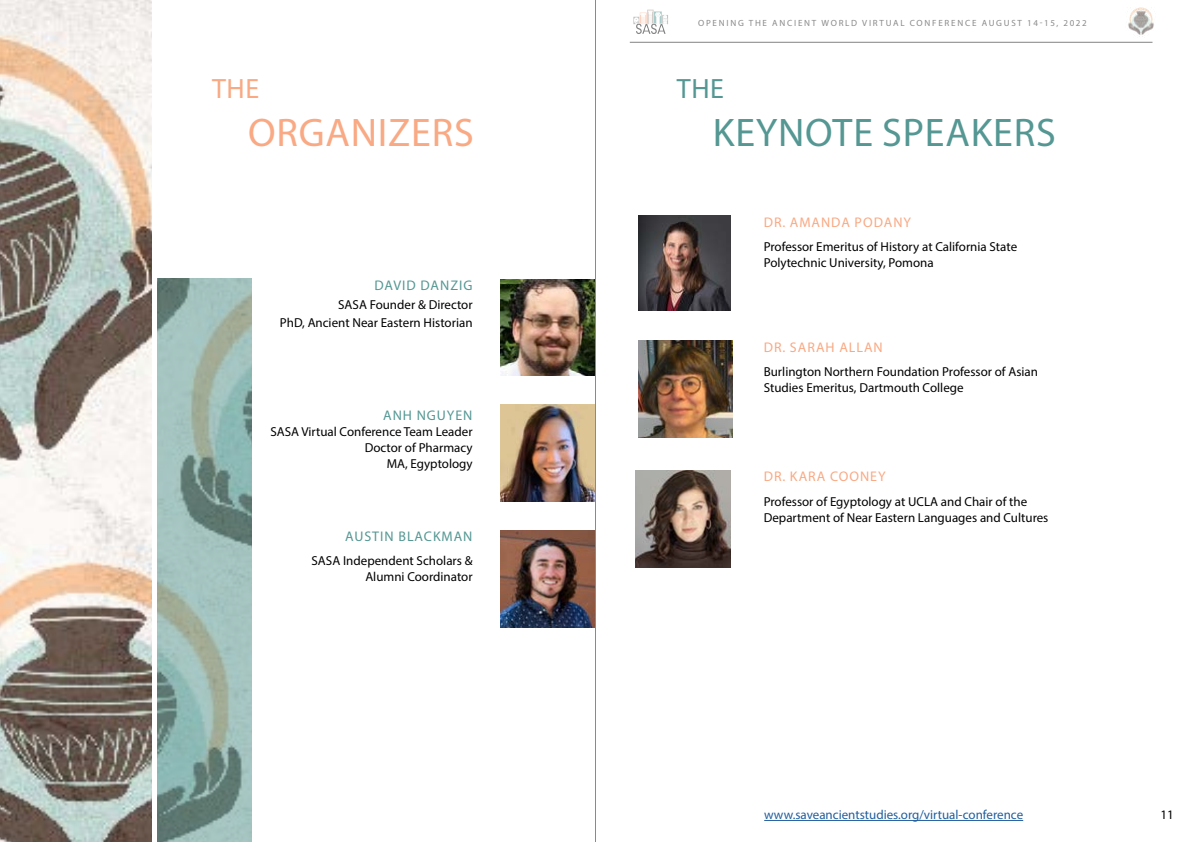
<style>
.page{position:relative;width:1191px;height:842px;background:#fff}
.page>*{position:absolute;margin:0;border:0;box-sizing:border-box;transform-origin:0 0}
.t1{font:40px "Myriad Pro";letter-spacing:.02em;color:#549793}
.t2{font:40px "Myriad Pro";letter-spacing:.02em;color:#f9a983}
.t3{font:28px "Myriad Pro";color:#549793}
.t4{font:28px "Myriad Pro";color:#f9a983}
.t5{font:14px "Myriad Pro";letter-spacing:.07em;color:#f9a983}
.t6{font:14px "Myriad Pro";letter-spacing:.07em;color:#549793}
.t7{font:13px/16px "Myriad Pro";color:#000}
.t8{font:13px "Myriad Pro";color:#215e9e}
.t9{font:9px "Myriad Pro";letter-spacing:.195em;color:#8a8a8a}
</style>
<div class="page">
<svg style="left:633px;top:10px;width:35px;height:24px"></svg>
<hr style="left:630px;top:42px;width:522px;height:1px;background:#000">
<img style="left:1128px;top:7px;width:26px;height:30px">
<hr style="left:764px;top:820px;width:259px;height:1px;background:#215e9e">
<img style="left:638px;top:215px;width:92px;height:95px">
<img style="left:636px;top:471px;width:94px;height:96px">
<img style="left:638px;top:341px;width:94px;height:96px">
<img style="left:0;top:0;width:151px;height:842px">
<img style="left:157px;top:279px;width:95px;height:563px">
<img style="left:501px;top:279px;width:94px;height:97px">
<img style="left:501px;top:405px;width:94px;height:96px">
<img style="left:501px;top:531px;width:94px;height:96px">
<hr style="left:595px;top:0;width:1px;height:842px;background:#8a8a8a">
<h2 class="t4" style="left:212px;top:71px;width:49px">THE</h2>
<h1 class="t2" style="left:248px;top:108px;width:227px">ORGANIZERS</h1>
<p class="t6" style="left:374px;top:276px;width:99px">DAVID DANZIG</p>
<p class="t7" style="left:280px;top:295px;width:194px;line-height:18.8px;text-align:right">SASA Founder &amp; Director<br>PhD, Ancient Near Eastern Historian</p>
<p class="t6" style="left:383px;top:406px;width:91px">ANH NGUYEN</p>
<p class="t7" style="left:270px;top:423px;width:204px;text-align:right">SASA Virtual Conference Team Leader<br>Doctor of Pharmacy<br>MA, Egyptology</p>
<p class="t6" style="left:345px;top:527px;width:129px">AUSTIN BLACKMAN</p>
<p class="t7" style="left:311px;top:553px;width:162px;text-align:right">SASA Independent Scholars &amp;<br>Alumni Coordinator</p>
<p class="t9" style="left:698px;top:17px;width:390px">OPENING THE ANCIENT WORLD VIRTUAL CONFERENCE AUGUST 14-15, 2022</p>
<h2 class="t3" style="left:677px;top:71px;width:49px">THE</h2>
<h1 class="t1" style="left:713px;top:108px;width:344px">KEYNOTE SPEAKERS</h1>
<p class="t5" style="left:764px;top:213px;width:149px">DR. AMANDA PODANY</p>
<p class="t7" style="left:763px;top:239px;width:255px">Professor Emeritus of History at California State<br>Polytechnic University, Pomona</p>
<p class="t5" style="left:764px;top:338px;width:120px">DR. SARAH ALLAN</p>
<p class="t7" style="left:763px;top:364px;width:276px">Burlington Northern Foundation Professor of Asian<br>Studies Emeritus, Dartmouth College</p>
<p class="t5" style="left:764px;top:468px;width:123px">DR. KARA COONEY</p>
<p class="t7" style="left:763px;top:493px;width:286px">Professor of Egyptology at UCLA and Chair of the<br>Department of Near Eastern Languages and Cultures</p>
<p class="t8" style="left:764px;top:807px;width:260px">www.saveancientstudies.org/virtual-conference</p>
<p class="t7" style="left:1160px;top:806px;width:15px">11</p>
</div>
